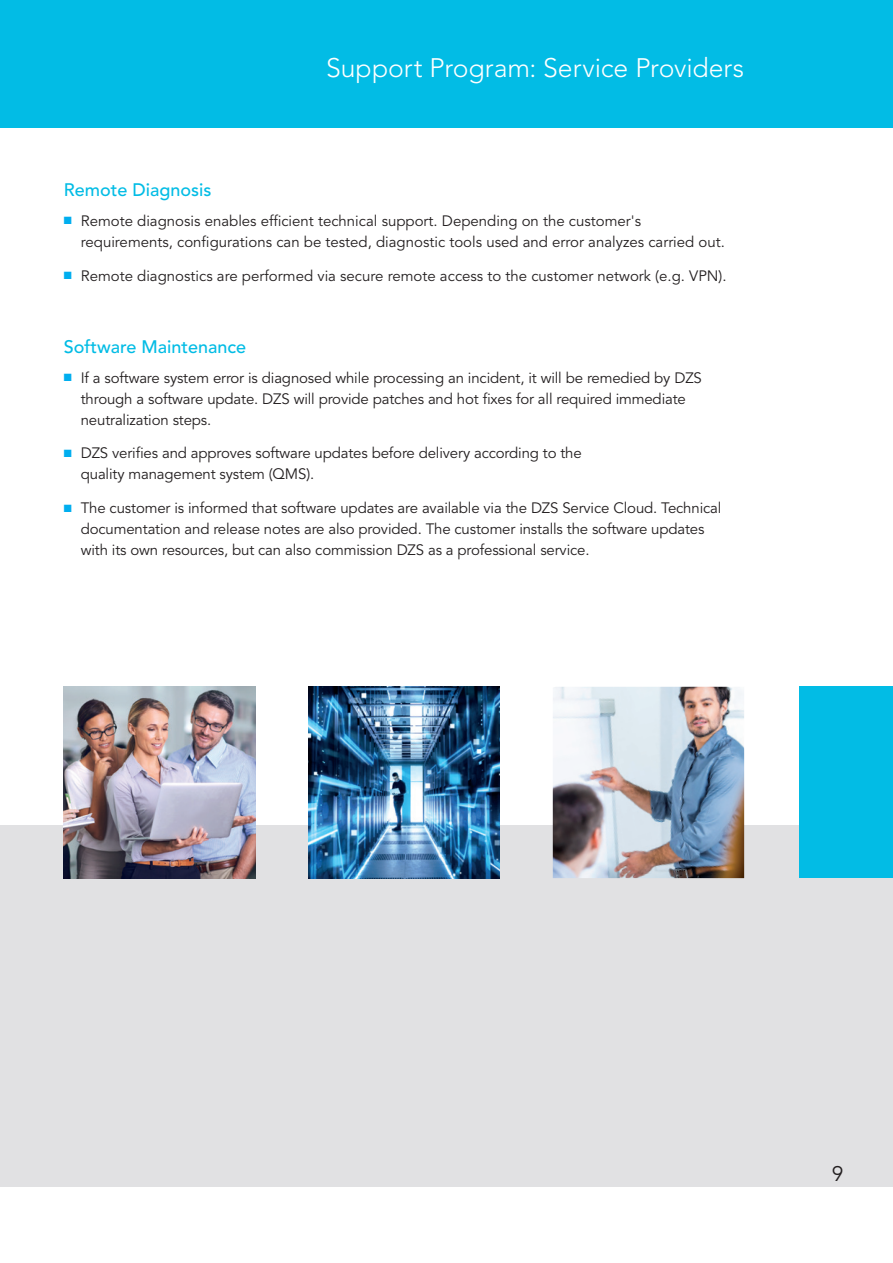
<style>
.page{position:relative;width:893px;height:1263px;background:#fff}
.page>*{position:absolute;margin:0;border:0;box-sizing:border-box;transform-origin:0 0}
.t1{font:300 26.55px "Avenir LT Std";letter-spacing:-.005em;color:#fff}
.t2{font:21px "Avenir LT Std";color:#231f20}
.t3{font:500 18px "Avenir LT Std";color:#02bce5}
.t4{font:15px/21px "Avenir LT Std";letter-spacing:-.01em;color:#231f20}
.s1{color:#00aeef}
</style>
<div class="page">
<div style="left:0;top:825px;width:893px;height:361px;background:#e1e1e3"></div>
<div style="left:0;top:0;width:893px;height:128px;background:#02bce5"></div>
<div style="left:799px;top:687px;width:94px;height:191px;background:#02bce5"></div>
<img style="left:308px;top:687px;width:192px;height:191px">
<img style="left:553px;top:687px;width:191px;height:191px">
<img style="left:64px;top:687px;width:191px;height:191px">
<h1 class="t1" style="left:326px;top:52px;width:419px">Support Program: Service Providers</h1>
<p class="t3" style="left:64px;top:180px;width:149px">Remote Diagnosis</p>
<p class="t4" style="left:81px;top:211px;width:646px;text-indent:-17px"><span class="s1">■</span> Remote diagnosis enables efficient technical support. Depending on the customer's requirements, configurations can be tested, diagnostic tools used and error analyzes carried out.</p>
<p class="t4" style="left:64px;top:265px;width:664px"><span class="s1">■</span> Remote diagnostics are performed via secure remote access to the customer network (e.g. VPN).</p>
<p class="t3" style="left:64px;top:336px;width:184px">Software Maintenance</p>
<p class="t4" style="left:81px;top:367px;width:623px;text-indent:-17px"><span class="s1">■</span> If a software system error is diagnosed while processing an incident, it will be remedied by DZS through a software update. DZS will provide patches and hot fixes for all required immediate neutralization steps.</p>
<p class="t4" style="left:81px;top:443px;width:503px;text-indent:-17px"><span class="s1">■</span> DZS verifies and approves software updates before delivery according to the quality management system (QMS).</p>
<p class="t4" style="left:81px;top:498px;width:642px;text-indent:-17px"><span class="s1">■</span> The customer is informed that software updates are available via the DZS Service Cloud. Technical documentation and release notes are also provided. The customer installs the software updates with its own resources, but can also commission DZS as a professional service.</p>
<h2 class="t2" style="left:832px;top:1162px;width:13px">9</h2>
</div>
